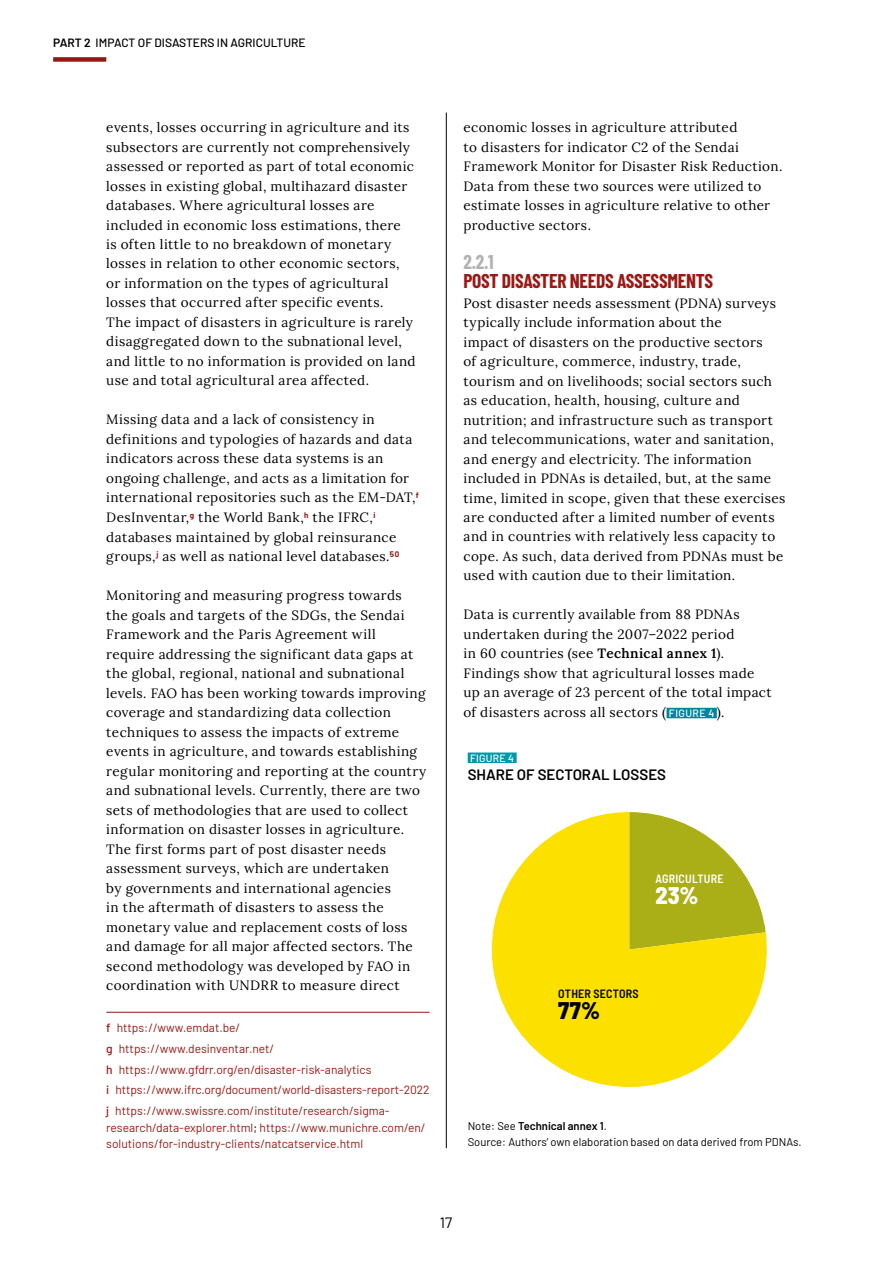
<style>
.page{position:relative;width:893px;height:1263px;background:#fff}
.page>*{position:absolute;margin:0;border:0;box-sizing:border-box;transform-origin:0 0}
.t1{font:800 semi-condensed 24px "Barlow";color:#fff}
.t2{font:800 semi-condensed 24px "Barlow";color:#000}
.t3{font:700 19.5px "Barlow Condensed";letter-spacing:-.015em;color:#9a1915}
.t4{font:700 19.5px "Barlow Condensed";color:#b3b2b2}
.t5{font:600 15px "Barlow";color:#000}
.t6{font:15px "Barlow";color:#000}
.t7{font:13.5px/19.5px "Lora";letter-spacing:.03em;color:#000}
.t8{font:12px/20.7px "Barlow";color:#9a1915}
.t9{font:500 12px "Barlow";color:#000}
.t10{font:600 semi-condensed 12px "Barlow";letter-spacing:.015em;color:#000}
.t11{font:600 semi-condensed 12px "Barlow";letter-spacing:.015em;color:#fff}
.t12{font:11.25px/16.5px "Barlow";color:#000}
.t13{font:500 10.5px "Barlow";letter-spacing:.02em;color:#fff}
.s1{font-weight:600}
.s2{font-weight:500}
.s3{color:#000}
.s4{font-family:"Barlow";font-weight:500;font-size:10.5px;color:#fff}
</style>
<div class="page">
<hr style="left:446px;top:113px;width:1px;height:1035px;background:#000">
<div style="left:53px;top:57px;width:53px;height:5px;background:#931813"></div>
<hr style="left:106px;top:1012px;width:323px;height:1px;background:#931813">
<div style="left:666px;top:708px;width:51px;height:10px;background:#00869c"></div>
<div style="left:468px;top:752px;width:49px;height:11px;background:#09a"></div>
<svg style="left:491px;top:812px;width:276px;height:275px;fill:#fce100"></svg>
<p class="t9" style="left:53px;top:34px;width:254px"><span class="s1">PART 2</span> IMPACT OF DISASTERS IN AGRICULTURE</p>
<p class="t7" style="left:106px;top:117px;width:311px">events, losses occurring in agriculture and its subsectors are currently not comprehensively assessed or reported as part of total economic losses in existing global, multihazard disaster databases. Where agricultural losses are included in economic loss estimations, there<br>is often little to no breakdown of monetary losses in relation to other economic sectors, or information on the types of agricultural losses that occurred after specific events.<br>The impact of disasters in agriculture is rarely disaggregated down to the subnational level, and little to no information is provided on land use and total agricultural area affected.</p>
<p class="t7" style="left:106px;top:409px;width:314px">Missing data and a lack of consistency in definitions and typologies of hazards and data indicators across these data systems is an ongoing challenge, and acts as a limitation for international repositories such as the EM-DAT,<sup>f </sup>DesInventar,<sup>g</sup> the World Bank,<sup>h</sup> the IFRC,<sup>i </sup>databases maintained by global reinsurance groups,<sup>j</sup> as well as national level databases.<sup>50</sup></p>
<p class="t7" style="left:106px;top:585px;width:321px">Monitoring and measuring progress towards the goals and targets of the SDGs, the Sendai Framework and the Paris Agreement will require addressing the significant data gaps at the global, regional, national and subnational levels. FAO has been working towards improving coverage and standardizing data collection techniques to assess the impacts of extreme events in agriculture, and towards establishing regular monitoring and reporting at the country and subnational levels. Currently, there are two sets of methodologies that are used to collect information on disaster losses in agriculture.<br>The first forms part of post disaster needs assessment surveys, which are undertaken<br>by governments and international agencies<br>in the aftermath of disasters to assess the monetary value and replacement costs of loss and damage for all major affected sectors. The second methodology was developed by FAO in coordination with UNDRR to measure direct</p>
<p class="t8" style="left:106px;top:1016px;width:325px"><span class="s2">f</span> https://www.emdat.be/<br><span class="s2">g</span> https://www.desinventar.net/<br><span class="s2">h</span> https://www.gfdrr.org/en/disaster-risk-analytics<br><span class="s2">i</span> https://www.ifrc.org/document/world-disasters-report-2022 <span class="s2">j</span> https://www.swissre.com/institute/research/sigma-</p>
<p class="t8" style="left:106px;top:1118px;width:321px;line-height:16.5px">research/data-explorer.html<span class="s3">;</span> https://www.munichre.com/en/ solutions/for-industry-clients/natcatservice.html</p>
<p class="t7" style="left:463px;top:117px;width:320px">economic losses in agriculture attributed<br>to disasters for indicator C2 of the Sendai Framework Monitor for Disaster Risk Reduction.<br>Data from these two sources were utilized to estimate losses in agriculture relative to other productive sectors.</p>
<h2 class="t4" style="left:463px;top:248px;width:32px">2.2.1</h2>
<h2 class="t3" style="left:463px;top:267px;width:251px">POST DISASTER NEEDS ASSESSMENTS</h2>
<p class="t7" style="left:463px;top:292px;width:323px">Post disaster needs assessment (PDNA) surveys typically include information about the<br>impact of disasters on the productive sectors<br>of agriculture, commerce, industry, trade, tourism and on livelihoods; social sectors such as education, health, housing, culture and nutrition; and infrastructure such as transport and telecommunications, water and sanitation, and energy and electricity. The information included in PDNAs is detailed, but, at the same time, limited in scope, given that these exercises are conducted after a limited number of events and in countries with relatively less capacity to cope. As such, data derived from PDNAs must be used with caution due to their limitation.</p>
<p class="t7" style="left:463px;top:604px;width:310px">Data is currently available from 88 PDNAs undertaken during the 2007–2022 period<br>in 60 countries (see <span class="s1">Technical annex 1</span>).<br>Findings show that agricultural losses made up an average of 23 percent of the total impact of disasters across all sectors ( <span class="s4">FIGURE 4</span> ).</p>
<p class="t13" style="left:470px;top:750px;width:46px">FIGURE 4</p>
<p class="t5" style="left:468px;top:763px;width:200px">SHARE OF SECTORAL LOSSES</p>
<p class="t11" style="left:655px;top:869px;width:70px">AGRICULTURE</p>
<h1 class="t1" style="left:655px;top:877px;width:44px">23%</h1>
<p class="t10" style="left:558px;top:985px;width:82px">OTHER SECTORS</p>
<h1 class="t2" style="left:558px;top:993px;width:43px">77%</h1>
<p class="t12" style="left:468px;top:1117px;width:335px">Note: See <span class="s1">Technical annex 1</span>.<br>Source: Authors’ own elaboration based on data derived from PDNAs.</p>
<p class="t6" style="left:440px;top:1211px;width:14px">17</p>
</div>
